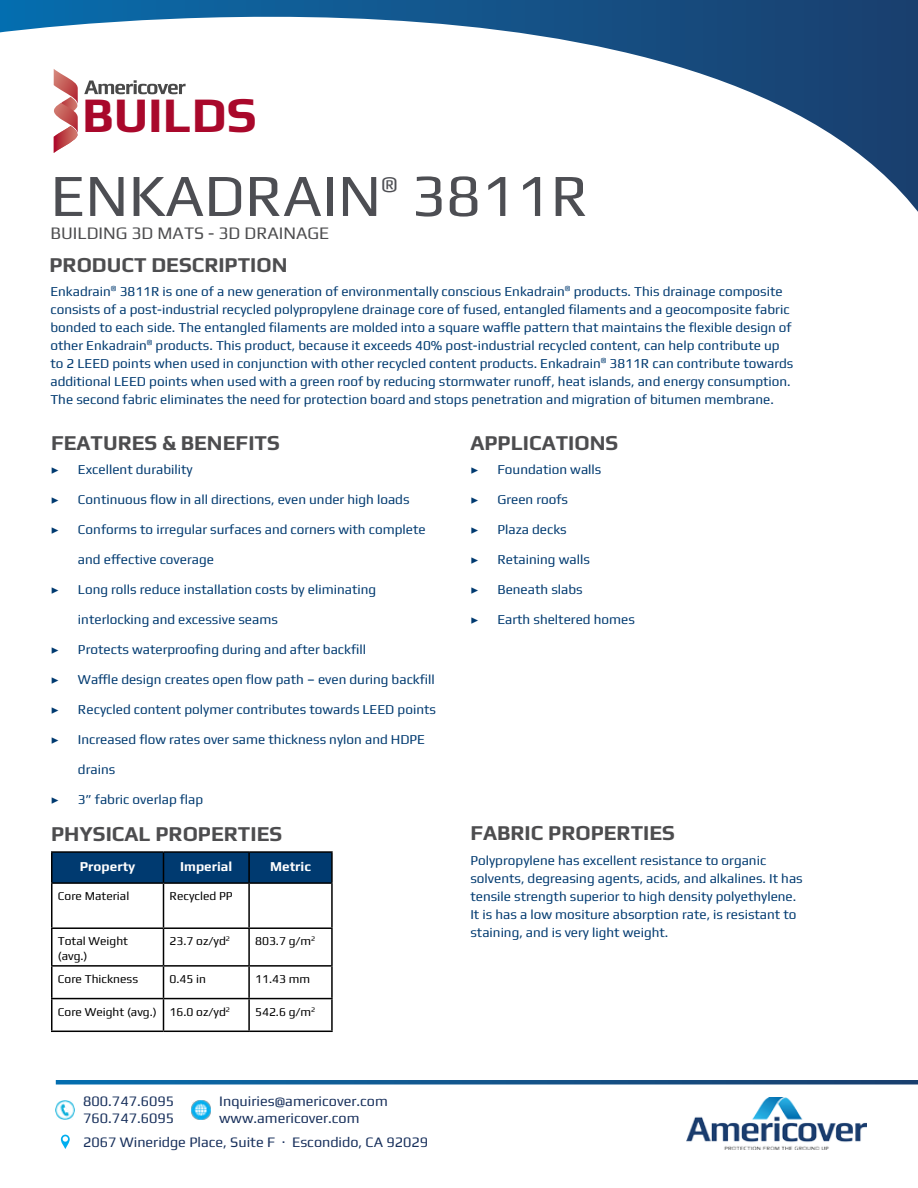
<style>
.page{position:relative;width:918px;height:1188px;background:#fff}
.page>*{position:absolute;margin:0;border:0;box-sizing:border-box;transform-origin:0 0}
.t1{font:60px "Play";color:#4d4e53}
.t2{font:700 49.35px "Play";color:#a9082b}
.t3{font:22.8px "Play";color:#4d4e53}
.t4{font:700 21px "Play";color:#4d4d4f}
.t5{font:17.55px "Play";color:#4d4d4f}
.t6{font:14.4px/16.2px "Play";color:#18305c}
.t7{font:13.5px/18px "Play";color:#003a70}
.t8{font:700 13.5px "Play";color:#fff}
.t9{font:13.5px "Minion Pro";color:#003a70}
.t10{font:12px/14.4px "Play";color:#000}
</style>
<div class="page">
<svg style="left:0;top:0;width:918px;height:212px"></svg>
<img style="left:686px;top:1097px;width:181px;height:53px">
<svg style="left:56px;top:1080px;width:862px;height:4px"></svg>
<svg style="left:49px;top:69px;width:29px;height:84px"></svg>
<svg style="left:84px;top:80px;width:102px;height:15px"></svg>
<img style="left:56px;top:1100px;width:19px;height:19px">
<img style="left:192px;top:1100px;width:19px;height:19px">
<svg style="left:61px;top:1135px;width:9px;height:14px"></svg>
<svg style="left:63px;top:1136px;width:5px;height:6px"></svg>
<hr style="left:51px;top:851px;width:113px;height:2px;background:#000">
<hr style="left:164px;top:851px;width:85px;height:2px;background:#000">
<div style="left:51px;top:852px;width:280px;height:30px;background:#003a70"></div>
<hr style="left:249px;top:851px;width:84px;height:2px;background:#000">
<hr style="left:248px;top:853px;width:2px;height:29px;background:#000">
<hr style="left:331px;top:853px;width:2px;height:29px;background:#000">
<hr style="left:51px;top:882px;width:113px;height:2px;background:#000">
<hr style="left:51px;top:884px;width:1px;height:43px;background:#000">
<hr style="left:164px;top:882px;width:85px;height:2px;background:#000">
<hr style="left:163px;top:884px;width:1px;height:43px;background:#000">
<hr style="left:249px;top:882px;width:84px;height:2px;background:#000">
<hr style="left:248px;top:884px;width:2px;height:43px;background:#000">
<hr style="left:331px;top:884px;width:2px;height:43px;background:#000">
<hr style="left:51px;top:927px;width:113px;height:2px;background:#000">
<hr style="left:51px;top:929px;width:1px;height:36px;background:#000">
<hr style="left:164px;top:927px;width:85px;height:2px;background:#000">
<hr style="left:163px;top:929px;width:1px;height:36px;background:#000">
<hr style="left:249px;top:927px;width:84px;height:2px;background:#000">
<hr style="left:248px;top:929px;width:2px;height:36px;background:#000">
<hr style="left:331px;top:929px;width:2px;height:36px;background:#000">
<hr style="left:51px;top:965px;width:113px;height:2px;background:#000">
<hr style="left:51px;top:967px;width:1px;height:31px;background:#000">
<hr style="left:164px;top:965px;width:85px;height:2px;background:#000">
<hr style="left:163px;top:967px;width:1px;height:31px;background:#000">
<hr style="left:249px;top:965px;width:84px;height:2px;background:#000">
<hr style="left:248px;top:967px;width:2px;height:31px;background:#000">
<hr style="left:331px;top:967px;width:2px;height:31px;background:#000">
<hr style="left:51px;top:998px;width:113px;height:1px;background:#000">
<hr style="left:51px;top:999px;width:1px;height:32px;background:#000">
<hr style="left:164px;top:998px;width:85px;height:1px;background:#000">
<hr style="left:163px;top:999px;width:1px;height:32px;background:#000">
<hr style="left:249px;top:998px;width:84px;height:1px;background:#000">
<hr style="left:248px;top:999px;width:2px;height:32px;background:#000">
<hr style="left:331px;top:999px;width:2px;height:32px;background:#000">
<hr style="left:51px;top:1031px;width:113px;height:1px;background:#000">
<hr style="left:164px;top:1031px;width:85px;height:1px;background:#000">
<hr style="left:249px;top:1031px;width:84px;height:1px;background:#000">
<h2 class="t2" style="left:82px;top:80px;width:176px">BUILDS</h2>
<h1 class="t1" style="left:50px;top:154px;width:332px">ENKADRAIN</h1>
<h3 class="t3" style="left:381px;top:169px;width:18px">®</h3>
<h1 class="t1" style="left:411px;top:154px;width:179px">3811R</h1>
<p class="t5" style="left:50px;top:221px;width:280px">BUILDING 3D MATS - 3D DRAINAGE</p>
<h3 class="t4" style="left:49px;top:250px;width:240px">PRODUCT DESCRIPTION</h3>
<p class="t7" style="left:50px;top:281px;width:744px">Enkadrain<sup>®</sup> 3811R is one of a new generation of environmentally conscious Enkadrain<sup>®</sup> products. This drainage composite consists of a post-industrial recycled polypropylene drainage core of fused, entangled filaments and a geocomposite fabric bonded to each side. The entangled filaments are molded into a square waffle pattern that maintains the flexible design of other Enkadrain<sup>®</sup> products. This product, because it exceeds 40% post-industrial recycled content, can help contribute up to 2 LEED points when used in conjunction with other recycled content products. Enkadrain<sup>®</sup> 3811R can contribute towards additional LEED points when used with a green roof by reducing stormwater runoff, heat islands, and energy consumption.<br>The second fabric eliminates the need for protection board and stops penetration and migration of bitumen membrane.</p>
<h3 class="t4" style="left:51px;top:428px;width:230px">FEATURES &amp; BENEFITS</h3>
<h3 class="t4" style="left:470px;top:428px;width:149px">APPLICATIONS</h3>
<p class="t9" style="left:51px;top:461px;width:10px">▶</p>
<p class="t7" style="left:78px;top:460px;width:116px">Excellent durability</p>
<p class="t9" style="left:51px;top:491px;width:10px">▶</p>
<p class="t7" style="left:78px;top:490px;width:333px">Continuous flow in all directions, even under high loads</p>
<p class="t9" style="left:51px;top:521px;width:10px">▶</p>
<p class="t7" style="left:78px;top:520px;width:349px">Conforms to irregular surfaces and corners with complete</p>
<p class="t7" style="left:78px;top:550px;width:137px">and effective coverage</p>
<p class="t9" style="left:51px;top:581px;width:10px">▶</p>
<p class="t7" style="left:78px;top:580px;width:300px">Long rolls reduce installation costs by eliminating</p>
<p class="t7" style="left:78px;top:610px;width:201px">interlocking and excessive seams</p>
<p class="t9" style="left:51px;top:641px;width:10px">▶</p>
<p class="t7" style="left:78px;top:640px;width:290px">Protects waterproofing during and after backfill</p>
<p class="t9" style="left:51px;top:671px;width:10px">▶</p>
<p class="t7" style="left:78px;top:670px;width:358px">Waffle design creates open flow path – even during backfill</p>
<p class="t9" style="left:51px;top:701px;width:10px">▶</p>
<p class="t7" style="left:78px;top:700px;width:360px">Recycled content polymer contributes towards LEED points</p>
<p class="t9" style="left:51px;top:731px;width:10px">▶</p>
<p class="t7" style="left:78px;top:730px;width:349px">Increased flow rates over same thickness nylon and HDPE</p>
<p class="t7" style="left:78px;top:760px;width:39px">drains</p>
<p class="t9" style="left:51px;top:791px;width:10px">▶</p>
<p class="t7" style="left:78px;top:790px;width:127px">3” fabric overlap flap</p>
<p class="t9" style="left:470px;top:461px;width:10px">▶</p>
<p class="t7" style="left:497px;top:460px;width:106px">Foundation walls</p>
<p class="t9" style="left:470px;top:491px;width:10px">▶</p>
<p class="t7" style="left:497px;top:490px;width:72px">Green roofs</p>
<p class="t9" style="left:470px;top:521px;width:10px">▶</p>
<p class="t7" style="left:497px;top:520px;width:71px">Plaza decks</p>
<p class="t9" style="left:470px;top:551px;width:10px">▶</p>
<p class="t7" style="left:497px;top:550px;width:94px">Retaining walls</p>
<p class="t9" style="left:470px;top:581px;width:10px">▶</p>
<p class="t7" style="left:497px;top:579px;width:87px">Beneath slabs</p>
<p class="t9" style="left:470px;top:611px;width:10px">▶</p>
<p class="t7" style="left:497px;top:609px;width:139px">Earth sheltered homes</p>
<h3 class="t4" style="left:51px;top:819px;width:233px">PHYSICAL PROPERTIES</h3>
<h3 class="t4" style="left:470px;top:818px;width:206px">FABRIC PROPERTIES</h3>
<p class="t7" style="left:470px;top:850px;width:334px">Polypropylene has excellent resistance to organic solvents, degreasing agents, acids, and alkalines. It has tensile strength superior to high density polyethylene.<br>It is has a low mositure absorption rate, is resistant to staining, and is very light weight.</p>
<p class="t8" style="left:80px;top:856px;width:57px">Property</p>
<p class="t8" style="left:180px;top:856px;width:54px">Imperial</p>
<p class="t8" style="left:270px;top:856px;width:42px">Metric</p>
<p class="t10" style="left:58px;top:888px;width:73px">Core Material</p>
<p class="t10" style="left:170px;top:888px;width:65px">Recycled PP</p>
<p class="t10" style="left:58px;top:933px;width:72px">Total Weight (avg.)</p>
<p class="t10" style="left:170px;top:933px;width:62px">23.7 oz/yd<sup>2</sup></p>
<p class="t10" style="left:255px;top:933px;width:62px">803.7 g/m<sup>2</sup></p>
<p class="t10" style="left:58px;top:971px;width:82px">Core Thickness</p>
<p class="t10" style="left:170px;top:971px;width:38px">0.45 in</p>
<p class="t10" style="left:255px;top:971px;width:57px">11.43 mm</p>
<p class="t10" style="left:58px;top:1004px;width:174px">Core Weight (avg.) 16.0 oz/yd<sup>2</sup></p>
<p class="t10" style="left:255px;top:1004px;width:62px">542.6 g/m<sup>2</sup></p>
<p class="t6" style="left:219px;top:1093px;width:170px">Inquiries@americover.com www.americover.com</p>
<p class="t6" style="left:83px;top:1092px;width:92px">800.747.6095<br>760.747.6095</p>
<p class="t6" style="left:83px;top:1133px;width:347px">2067 Wineridge Place, Suite F ∙ Escondido, CA 92029</p>
</div>
